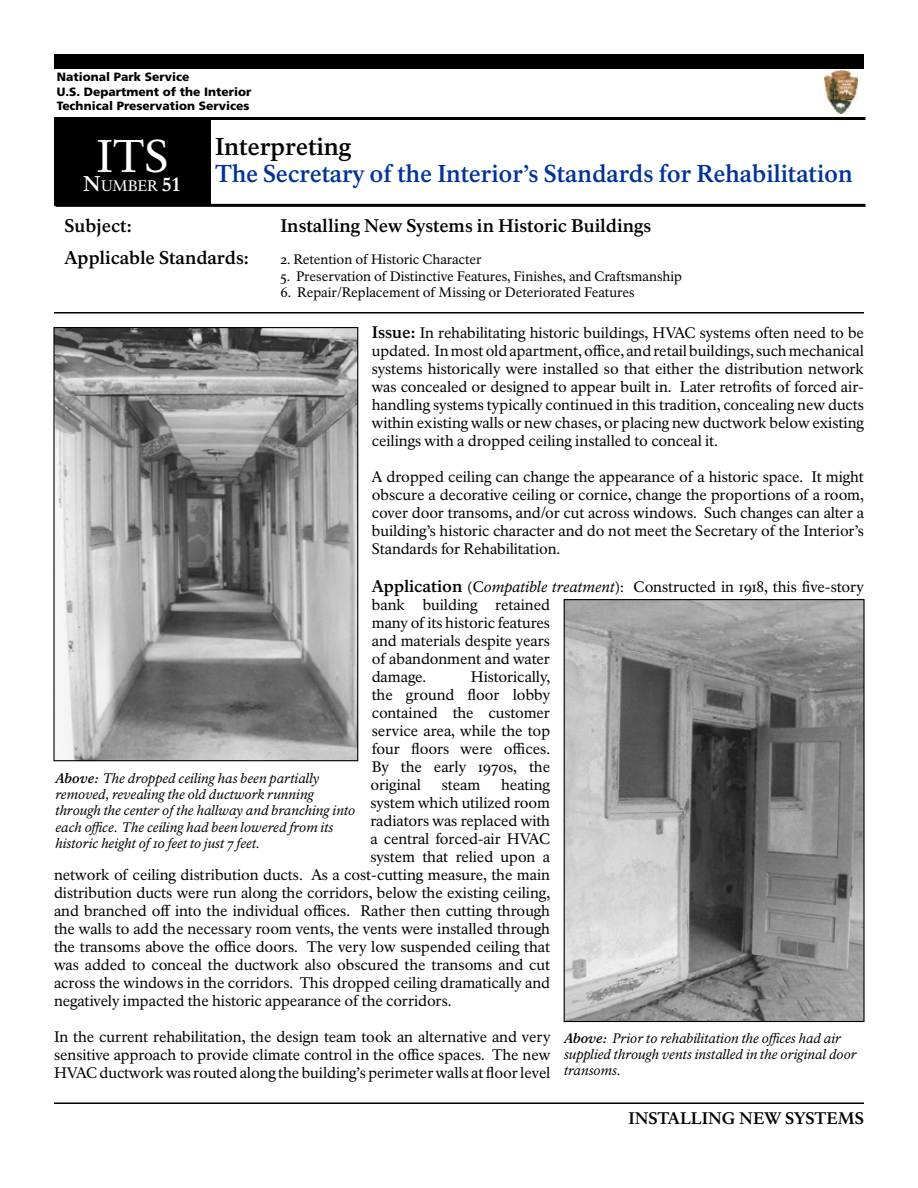
<style>
.page{position:relative;width:918px;height:1188px;background:#fff}
.page>*{position:absolute;margin:0;border:0;box-sizing:border-box;transform-origin:0 0}
.t1{font:45px "NPS Rawlinson";color:#fff}
.t2{font:700 24px "NPS Rawlinson";letter-spacing:-.01em;color:#039}
.t3{font:700 24px "NPS Rawlinson";letter-spacing:-.01em;color:#000}
.t4{font:700 18px "NPS Rawlinson";letter-spacing:-.005em;color:#000}
.t5{font:700 16.5px "NPS Rawlinson";color:#000}
.t6{font:15px/18px "NPS Rawlinson";letter-spacing:-.005em;color:#000;text-align:justify}
.t7{font:15px "NPS Rawlinson";color:#fff}
.t8{font:italic 13.5px/16.2px "NPS Rawlinson";color:#000}
.t9{font:13.5px "NPS Rawlinson";color:#000}
.t10{font:900 12px/14.4px "Frutiger";color:#000}
.s1{font-weight:700;font-size:21px}
.s2{font-family:"Garamond";font-weight:700;font-size:21px}
.s3{font-weight:700;font-size:16.5px}
.s4{font-style:italic}
.s5{font-weight:700}
</style>
<div class="page">
<img style="left:824px;top:71px;width:33px;height:43px">
<hr style="left:56px;top:117px;width:810px;height:3px;background:#000">
<hr style="left:56px;top:204px;width:810px;height:3px;background:#000">
<div style="left:55px;top:118px;width:155px;height:87px;background:#000"></div>
<div style="left:54px;top:117px;width:157px;height:89px;border:2px solid #000"></div>
<hr style="left:54px;top:1102px;width:810px;height:2px;background:#000">
<hr style="left:54px;top:312px;width:810px;height:2px;background:#000">
<img style="left:55px;top:329px;width:301px;height:430px">
<div style="left:53px;top:327px;width:305px;height:434px;border:1px solid #000"></div>
<img style="left:566px;top:601px;width:297px;height:419px">
<div style="left:564px;top:599px;width:301px;height:423px;border:1px solid #000"></div>
<div style="left:54px;top:54px;width:810px;height:15px;background:#000"></div>
<p class="t10" style="left:57px;top:70px;width:196px">National Park Service<br>U.S. Department of the Interior<br>Technical Preservation Services</p>
<h1 class="t1" style="left:97px;top:129px;width:73px">ITS</h1>
<p class="t7" style="left:83px;top:176px;width:99px"><span class="s1">N</span>UMBER <span class="s2">51</span></p>
<h2 class="t3" style="left:215px;top:132px;width:138px">Interpreting</h2>
<h2 class="t2" style="left:215px;top:159px;width:639px">The Secretary of the Interior’s Standards for Rehabilitation</h2>
<p class="t4" style="left:64px;top:215px;width:69px">Subject:</p>
<p class="t4" style="left:280px;top:215px;width:372px">Installing New Systems in Historic Buildings</p>
<p class="t4" style="left:64px;top:247px;width:186px">Applicable Standards:</p>
<p class="t9" style="left:280px;top:251px;width:203px">2. Retention of Historic Character</p>
<p class="t9" style="left:280px;top:268px;width:403px">5. Preservation of Distinctive Features, Finishes, and Craftsmanship</p>
<p class="t9" style="left:280px;top:284px;width:356px">6. Repair/Replacement of Missing or Deteriorated Features</p>
<p class="t6" style="left:372px;top:324px;width:494px"><span class="s3">Issue:</span> In rehabilitating historic buildings, HVAC systems often need to be updated. In most old apartment, office, and retail buildings, such mechanical systems historically were installed so that either the distribution network was concealed or designed to appear built in. Later retrofits of forced air&shy;handling systems typically continued in this tradition, concealing new ducts within existing walls or new chases, or placing new ductwork below existing ceilings with a dropped ceiling installed to conceal it.</p>
<p class="t6" style="left:372px;top:468px;width:494px">A dropped ceiling can change the appearance of a historic space. It might obscure a decorative ceiling or cornice, change the proportions of a room, cover door transoms, and/or cut across windows. Such changes can alter a building’s historic character and do not meet the Secretary of the Interior’s Standards for Rehabilitation.</p>
<p class="t6" style="left:372px;top:578px;width:494px;text-align:left"><span class="s3">Application</span> (C<span class="s4">ompatible treatment</span>): Constructed in 1918, this five-story bank building retained<br>many of its historic features<br>and materials despite years<br>of abandonment and water<br>damage.</p>
<p class="t6" style="left:370px;top:668px;width:181px;text-indent:100px">Historically, the ground floor lobby contained the customer service area, while the top four floors were offices.<br>By the early 1970s, the original</p>
<p class="t8" style="left:56px;top:770px;width:301px"><span class="s5">Above:</span> The dropped ceiling has been partially removed, revealing the old ductwork running through the center of the hallway and branching into each office. The ceiling had been lowered from its historic height of 10 feet to just 7 feet.</p>
<p class="t6" style="left:442px;top:776px;width:40px">steam</p>
<p class="t6" style="left:501px;top:776px;width:50px">heating</p>
<p class="t6" style="left:370px;top:794px;width:181px">system which utilized room</p>
<p class="t6" style="left:370px;top:812px;width:181px">radiators was replaced with</p>
<p class="t6" style="left:370px;top:830px;width:181px">a central forced-air HVAC</p>
<p class="t6" style="left:370px;top:848px;width:181px">system that relied upon a</p>
<p class="t6" style="left:54px;top:866px;width:498px">network of ceiling distribution ducts. As a cost-cutting measure, the main</p>
<p class="t6" style="left:54px;top:884px;width:498px">distribution ducts were run along the corridors, below the existing ceiling,</p>
<p class="t6" style="left:54px;top:902px;width:498px">and branched off into the individual offices. Rather then cutting through</p>
<p class="t6" style="left:54px;top:920px;width:498px">the walls to add the necessary room vents, the vents were installed through</p>
<p class="t6" style="left:54px;top:938px;width:498px">the transoms above the office doors. The very low suspended ceiling that</p>
<p class="t6" style="left:54px;top:956px;width:498px">was added to conceal the ductwork also obscured the transoms and cut</p>
<p class="t6" style="left:54px;top:974px;width:498px">across the windows in the corridors. This dropped ceiling dramatically and</p>
<p class="t6" style="left:54px;top:992px;width:399px">negatively impacted the historic appearance of the corridors.</p>
<p class="t6" style="left:54px;top:1028px;width:498px">In the current rehabilitation, the design team took an alternative and very sensitive approach to provide climate control in the office spaces. The new HVAC ductwork was routed along the building’s perimeter walls at floor level</p>
<p class="t8" style="left:564px;top:1030px;width:294px"><span class="s5">Above:</span> Prior to rehabilitation the offices had air supplied through vents installed in the original door transoms.</p>
<p class="t5" style="left:628px;top:1109px;width:237px">INSTALLING NEW SYSTEMS</p>
</div>
